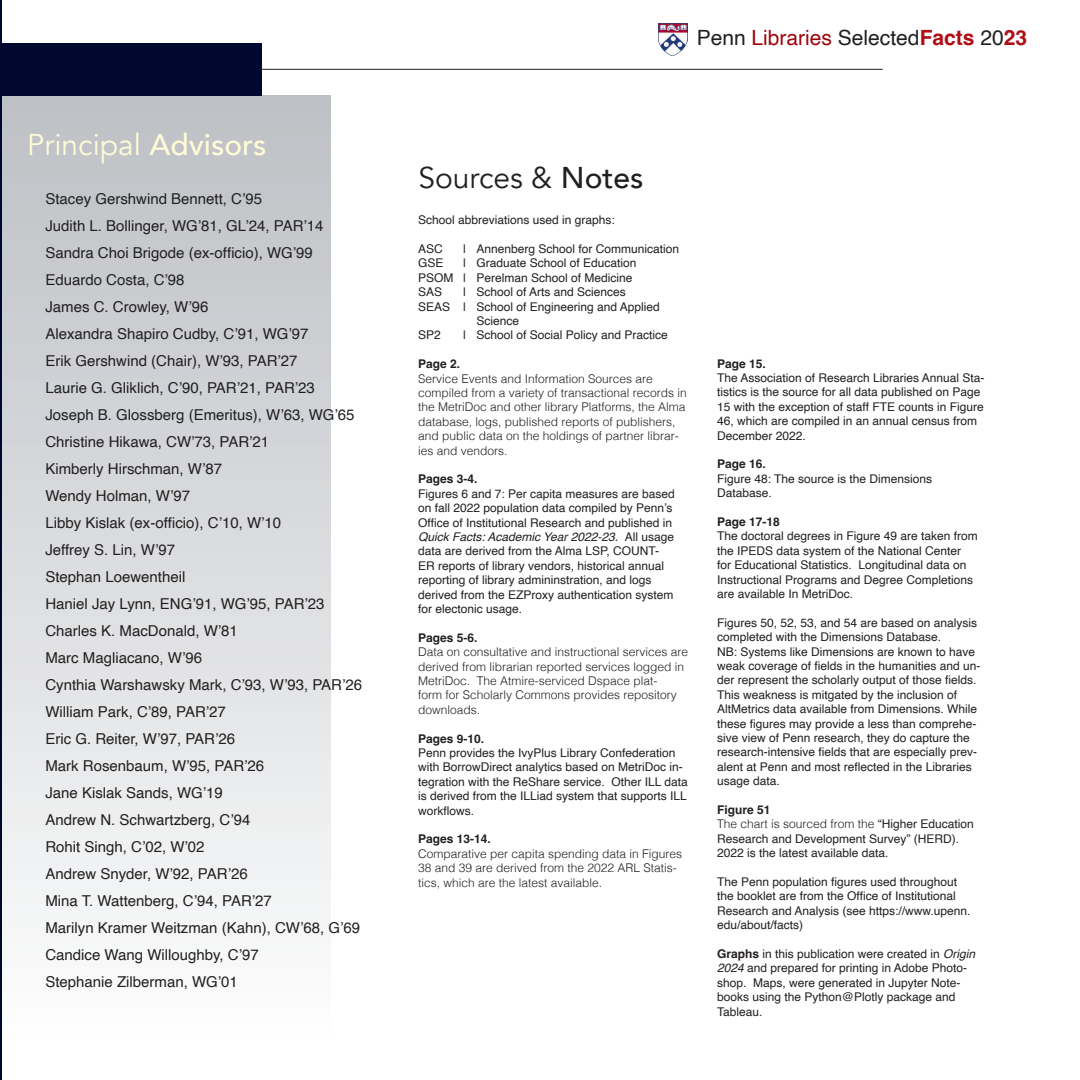
<style>
.page{position:relative;width:1080px;height:1080px;background:#fff}
.page>*{position:absolute;margin:0;border:0;box-sizing:border-box;transform-origin:0 0}
.t1{font:30px "Avenir";color:#fffbd6}
.t2{font:30px "Avenir";color:#231f20}
.t3{font:21px "Helvetica";color:#231f20}
.t4{font:15px "Helvetica";color:#231f20}
.t5{font:12px/14.4px "Helvetica";color:#231f20}
.t6{font:300 12px/14.4px "Helvetica";color:#231f20}
.t7{font:700 12px "Helvetica";color:#231f20}
.s1{font-weight:500}
.s2{color:#9d070d}
.s3{font-weight:700;color:#b00d15}
.s4{font-style:italic}
.s5{font-weight:300}
.s6{font-weight:700}
</style>
<div class="page">
<div style="left:0;top:95px;width:330px;height:949px;background:linear-gradient(to bottom,#bcbfc3,#fdfdfd)"></div>
<hr style="left:0;top:69px;width:883px;height:1px;background:#231f20">
<div style="left:0;top:43px;width:261px;height:52px;background:#000830"></div>
<hr style="left:0;top:0;width:2px;height:1080px;background:#00082b">
<img style="left:659px;top:24px;width:29px;height:32px">
<p class="t1" style="left:27px;top:127px;width:241px">Principal <span class="s1">Advisors</span></p>
<p class="t4" style="left:45px;top:187px;width:218px">Stacey Gershwind Bennett, C’95</p>
<p class="t4" style="left:45px;top:214px;width:280px">Judith L. Bollinger, WG’81, GL’24, PAR’14</p>
<p class="t4" style="left:45px;top:241px;width:269px">Sandra Choi Brigode (ex-officio), WG’99</p>
<p class="t4" style="left:45px;top:268px;width:141px">Eduardo Costa, C’98</p>
<p class="t4" style="left:45px;top:295px;width:165px">James C. Crowley, W’96</p>
<p class="t4" style="left:45px;top:322px;width:265px">Alexandra Shapiro Cudby, C’91, WG’97</p>
<p class="t4" style="left:45px;top:349px;width:254px">Erik Gershwind (Chair), W’93, PAR’27</p>
<p class="t4" style="left:45px;top:376px;width:271px">Laurie G. Gliklich, C’90, PAR’21, PAR’23</p>
<p class="t4" style="left:45px;top:403px;width:311px">Joseph B. Glossberg (Emeritus), W’63, WG’65</p>
<p class="t4" style="left:45px;top:430px;width:225px">Christine Hikawa, CW’73, PAR’21</p>
<p class="t4" style="left:45px;top:457px;width:178px">Kimberly Hirschman, W’87</p>
<p class="t4" style="left:45px;top:484px;width:146px">Wendy Holman, W’97</p>
<p class="t4" style="left:45px;top:511px;width:237px">Libby Kislak (ex-officio), C’10, W’10</p>
<p class="t4" style="left:45px;top:538px;width:131px">Jeffrey S. Lin, W’97</p>
<p class="t4" style="left:45px;top:565px;width:142px">Stephan Loewentheil</p>
<p class="t4" style="left:45px;top:592px;width:281px">Haniel Jay Lynn, ENG’91, WG’95, PAR’23</p>
<p class="t4" style="left:45px;top:619px;width:194px">Charles K. MacDonald, W’81</p>
<p class="t4" style="left:45px;top:646px;width:158px">Marc Magliacano, W’96</p>
<p class="t4" style="left:45px;top:673px;width:318px">Cynthia Warshawsky Mark, C’93, W’93, PAR’26</p>
<p class="t4" style="left:45px;top:700px;width:182px">William Park, C’89, PAR’27</p>
<p class="t4" style="left:45px;top:727px;width:191px">Eric G. Reiter, W’97, PAR’26</p>
<p class="t4" style="left:45px;top:754px;width:220px">Mark Rosenbaum, W’95, PAR’26</p>
<p class="t4" style="left:45px;top:781px;width:179px">Jane Kislak Sands, WG’19</p>
<p class="t4" style="left:45px;top:808px;width:207px">Andrew N. Schwartzberg, C’94</p>
<p class="t4" style="left:45px;top:835px;width:161px">Rohit Singh, C’02, W’02</p>
<p class="t4" style="left:45px;top:862px;width:204px">Andrew Snyder, W’92, PAR’26</p>
<p class="t4" style="left:45px;top:889px;width:228px">Mina T. Wattenberg, C’94, PAR’27</p>
<p class="t4" style="left:45px;top:916px;width:316px">Marilyn Kramer Weitzman (Kahn), CW’68, G’69</p>
<p class="t4" style="left:45px;top:943px;width:215px">Candice Wang Willoughby, C’97</p>
<p class="t4" style="left:45px;top:970px;width:194px">Stephanie Zilberman, WG’01</p>
<p class="t3" style="left:697px;top:21px;width:332px">Penn <span class="s2">Libraries</span> Selected<span class="s3">Facts</span> 20<span class="s3">23</span></p>
<p class="t2" style="left:418px;top:159px;width:227px">Sources &amp; <span class="s1">Notes</span></p>
<p class="t5" style="left:418px;top:213px;width:198px">School abbreviations used in graphs:</p>
<p class="t5" style="left:418px;top:242px;width:26px">ASC</p>
<p class="t5" style="left:463px;top:242px;width:218px">| Annenberg School for Communication</p>
<p class="t5" style="left:418px;top:256px;width:27px">GSE</p>
<p class="t5" style="left:463px;top:256px;width:175px">| Graduate School of Education</p>
<p class="t5" style="left:418px;top:271px;width:216px">PSOM | Perelman School of Medicine</p>
<p class="t5" style="left:418px;top:285px;width:26px">SAS</p>
<p class="t5" style="left:463px;top:285px;width:164px">| School of Arts and Sciences</p>
<p class="t5" style="left:477px;top:300px;width:185px;text-indent:-58px">SEAS | School of Engineering and Applied<br>Science</p>
<p class="t5" style="left:418px;top:328px;width:24px">SP2</p>
<p class="t5" style="left:463px;top:328px;width:206px">| School of Social Policy and Practice</p>
<p class="t7" style="left:418px;top:357px;width:44px">Page 2.</p>
<p class="t6" style="left:418px;top:370px;width:270px">Service Events and Information Sources are compiled from a variety of transactional records in the MetriDoc and other library Platforms, the Alma database, logs, published reports of publishers, and public data on the holdings of partner librar&shy;ies and vendors.</p>
<p class="t7" style="left:418px;top:472px;width:61px">Pages 3-4.</p>
<p class="t5" style="left:418px;top:487px;width:258px">Figures 6 and 7: Per capita measures are based on fall 2022 population data compiled by Penn’s Office of Institutional Research and published in <span class="s4">Quick Facts: Academic Year 2022-23.</span> All usage data are derived from the Alma LSP, COUNT-ER reports of library vendors, historical annual reporting of library admininstration, and logs derived from the EZProxy authentication system for electonic usage.</p>
<p class="t7" style="left:418px;top:630px;width:61px">Pages 5-6.</p>
<p class="t6" style="left:418px;top:644px;width:272px">Data on consultative and instructional services are derived from librarian reported services logged in MetriDoc. The Atmire-serviced Dspace plat-<br>form for Scholarly Commons provides repository downloads.</p>
<p class="t7" style="left:418px;top:731px;width:68px">Pages 9-10.</p>
<p class="t5" style="left:418px;top:746px;width:271px">Penn provides the IvyPlus Library Confederation with BorrowDirect analytics based on MetriDoc in&shy;tegration with the ReShare service. Other ILL data is derived from the ILLiad system that supports ILL workflows.</p>
<p class="t7" style="left:418px;top:832px;width:74px">Pages 13-14.</p>
<p class="t6" style="left:418px;top:846px;width:266px">Comparative per capita spending data in Figures<br>38 and 39 are derived from the 2022 ARL Statis&shy;tics, which are the latest available.</p>
<p class="t7" style="left:717px;top:356px;width:50px">Page 15.</p>
<p class="t5" style="left:717px;top:371px;width:269px">The Association of Research Libraries Annual Sta&shy;tistics is the source for all data published on Page 15 with the exception of staff FTE counts in Figure 46, which are compiled in an annual census from December 2022.</p>
<p class="t7" style="left:717px;top:457px;width:50px">Page 16.</p>
<p class="t5" style="left:717px;top:472px;width:217px">Figure 48: The source is the Dimensions</p>
<p class="t5" style="left:717px;top:486px;width:56px">Database.</p>
<p class="t7" style="left:717px;top:514px;width:64px">Page 17-18</p>
<p class="t5" style="left:717px;top:529px;width:262px">The doctoral degrees in Figure 49 are taken from the IPEDS data system of the National Center for Educational Statistics. Longitudinal data on Instructional Programs and Degree Completions are available In MetriDoc.</p>
<p class="t5" style="left:717px;top:616px;width:262px">Figures 50, 52, 53, and 54 are based on analysis completed with the Dimensions Database.</p>
<p class="t5" style="left:717px;top:645px;width:265px">NB: Systems like Dimensions are known to have weak coverage of fields in the humanities and un&shy;der represent the scholarly output of those fields.<br>This weakness is mitgated by the inclusion of AltMetrics data available from Dimensions. While these figures may provide a less than comprehe&shy;sive view of Penn research, they do capture the research-intensive fields that are especially prev&shy;alent at Penn and most reflected in the Libraries usage data.</p>
<p class="t7" style="left:717px;top:802px;width:55px">Figure 51</p>
<p class="t5" style="left:717px;top:817px;width:258px"><span class="s5">The chart is sourced from the</span> “Higher Education<br>Research and Development Survey” (HERD).<br>2022 is the latest available data.</p>
<p class="t5" style="left:717px;top:875px;width:255px">The Penn population figures used throughout the booklet are from the Office of Institutional Research and Analysis (see https://www.upenn. edu/about/facts)</p>
<p class="t5" style="left:717px;top:947px;width:260px"><span class="s6">Graphs</span> in this publication were created in <span class="s4">Origin 2024</span> and prepared for printing in Adobe Photo&shy;shop<span class="s4">.</span> Maps, were generated in Jupyter Note&shy;books using the Python@Plotly package and Tableau.</p>
</div>
